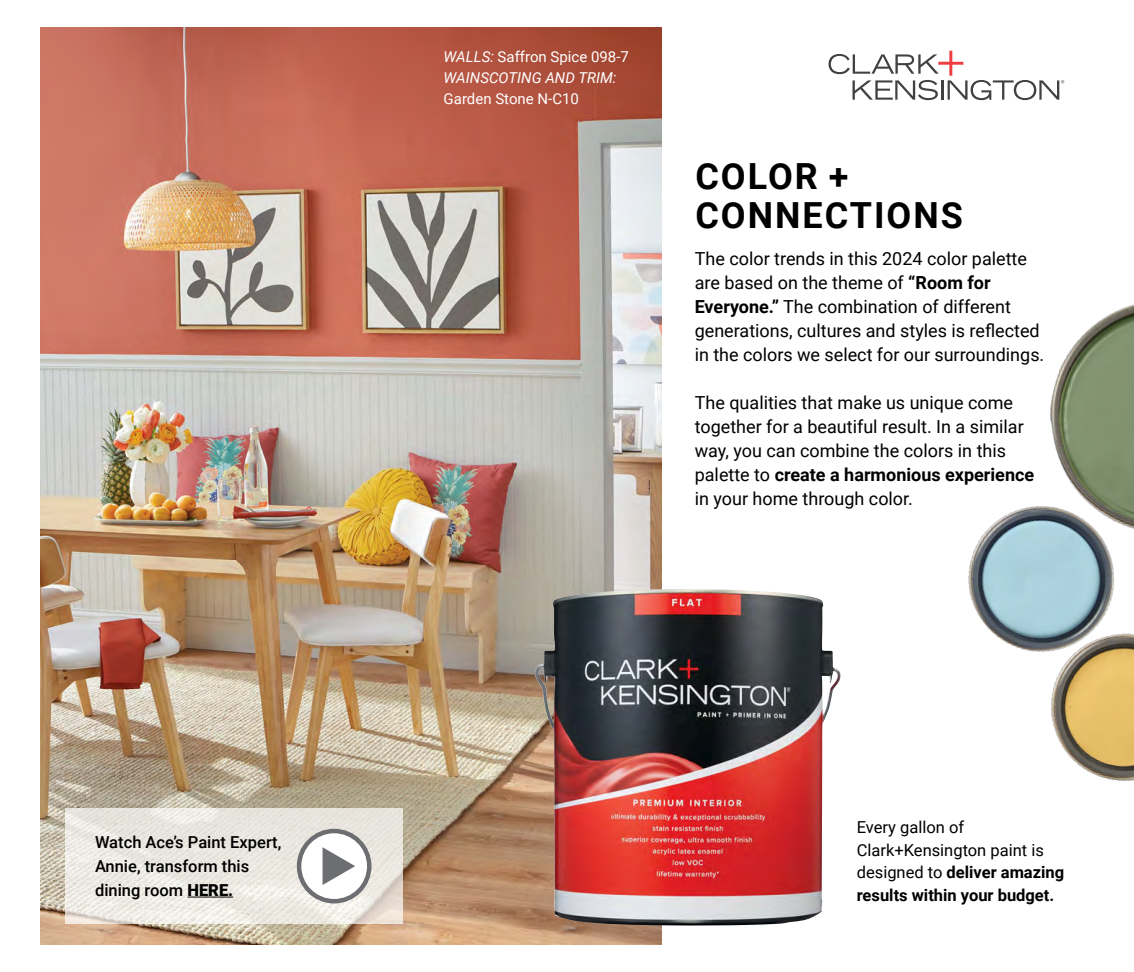
<style>
.page{position:relative;width:1134px;height:972px;background:#fff}
.page>*{position:absolute;margin:0;border:0;box-sizing:border-box;transform-origin:0 0}
.t1{font:700 36px/39px "Roboto";letter-spacing:.055em;color:#000}
.t2{font:18px/24px "Roboto";color:#000}
.t3{font:16.5px/22.5px "Roboto";color:#000}
.t4{font:500 16.5px/24px "Roboto";color:#000}
.t5{font:italic 15px/21px "Roboto";color:#fff}
.t6{font:15px "Roboto";color:#fff}
.s1{font-weight:900}
.s2{font-style:normal}
.s3{font-weight:700}
</style>
<div class="page">
<img style="left:40px;top:27px;width:622px;height:918px">
<svg style="left:65px;top:808px;width:337px;height:116px;background:#e9e6e0"></svg>
<hr style="left:187px;top:897px;width:46px;height:1px;background:#000">
<svg style="left:299px;top:831px;width:70px;height:70px"></svg>
<div style="left:297px;top:829px;width:75px;height:74px;border:4px solid #6d6e71;border-radius:50%"></div>
<svg style="left:323px;top:847px;width:32px;height:38px"></svg>
<svg style="left:829px;top:51px;width:235px;height:49px"></svg>
<img style="left:535px;top:589px;width:305px;height:337px">
<img style="left:968px;top:304px;width:166px;height:477px">
<p class="t4" style="left:95px;top:829px;width:188px">Watch Ace’s Paint Expert,<br>Annie, transform this dining room <span class="s1">HERE.</span></p>
<p class="t5" style="left:444px;top:46px;width:187px">WALLS: <span class="s2">Saffron Spice 098-7<br></span>WAINSCOTING AND TRIM:</p>
<p class="t6" style="left:444px;top:88px;width:137px">Garden Stone N-C10</p>
<h1 class="t1" style="left:695px;top:155px;width:269px">COLOR +<br>CONNECTIONS</h1>
<p class="t2" style="left:695px;top:246px;width:351px">The color trends in this 2024 color palette are based on the theme of <span class="s3">“Room for Everyone.”</span> The combination of different generations, cultures and styles is reflected in the colors we select for our surroundings.</p>
<p class="t2" style="left:695px;top:390px;width:341px">The qualities that make us unique come together for a beautiful result. In a similar way, you can combine the colors in this palette to <span class="s3">create a harmonious experience </span>in your home through color.</p>
<p class="t3" style="left:857px;top:815px;width:209px">Every gallon of<br>Clark+Kensington paint is designed to <span class="s3">deliver amazing results within your budget.</span></p>
</div>
